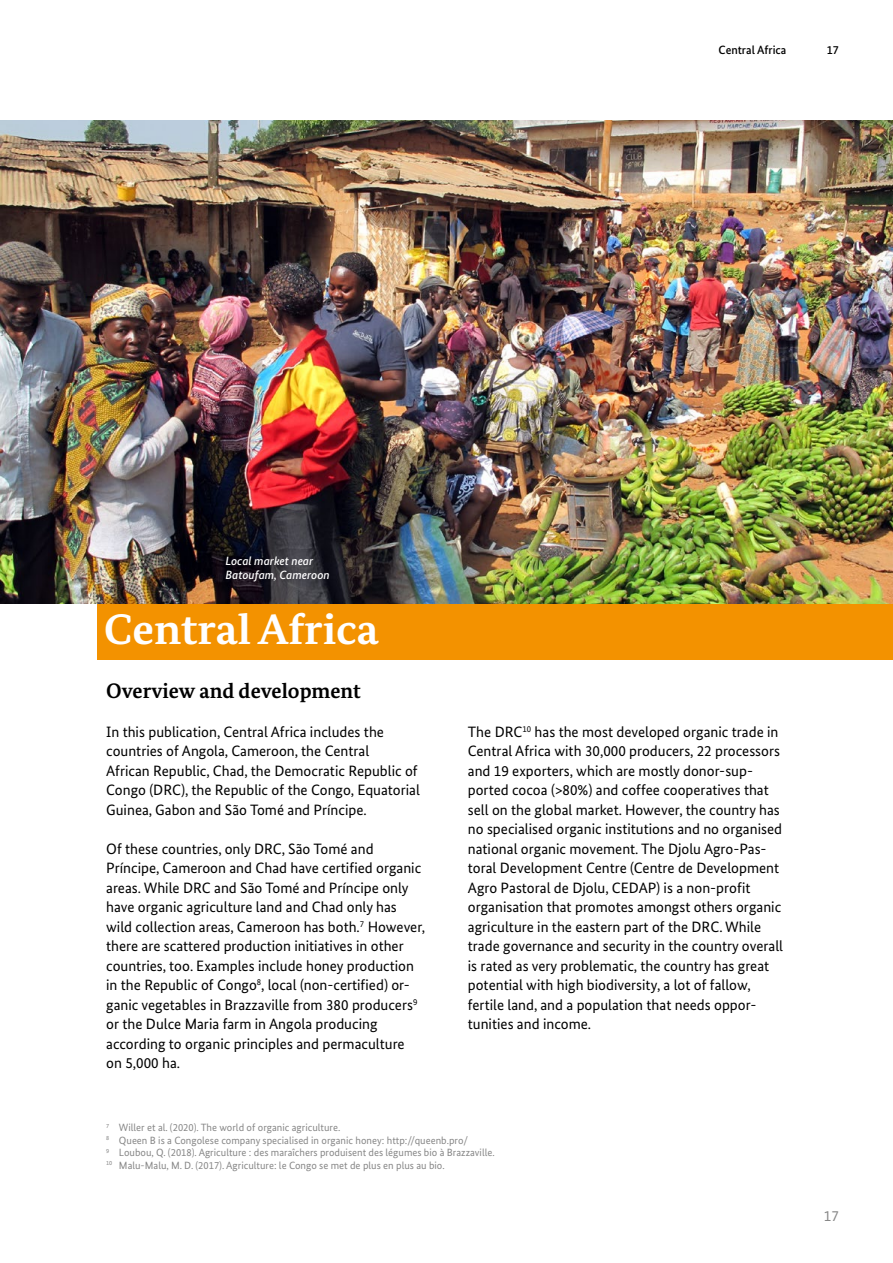
<style>
.page{position:relative;width:893px;height:1263px;background:#fff}
.page>*{position:absolute;margin:0;border:0;box-sizing:border-box;transform-origin:0 0}
.Einf__Abs{font:700 42.75px "Bundes Serif";color:#fff;scale:1.05 1}
.Fließtext{font:700 21px "Bundes Serif";color:#000}
.Fließtext-2{font:15px/19.5px "Bundes Sans";color:#000}
.t1{font:15px "Bundes Sans";color:#878787}
.Fließtext-3{font:italic 500 12px/14.4px "Bundes Sans";color:#fff}
.Einf__Abs-2{font:500 12px "Bundes Sans";color:#000}
.Fußnote{font:10.5px "Bundes Sans";color:#878787}
</style>
<div class="page">
<div style="left:98px;top:593px;width:795px;height:66px;background:#f39200"></div>
<img style="left:0;top:120px;width:893px;height:484px">
<p class="Einf__Abs-2" style="left:719px;top:43px;width:69px">Central Africa</p>
<p class="Einf__Abs-2" style="left:827px;top:43px;width:13px">17</p>
<p class="Fließtext-3" style="left:225px;top:553px;width:106px">Local market near<br>Batoufam, Cameroon</p>
<p class="Einf__Abs" style="left:104px;top:603px;width:263px">Central Africa</p>
<p class="Fließtext" style="left:106px;top:677px;width:256px">Overview and development</p>
<p class="Fließtext-2" style="left:106px;top:721px;width:315px">In this publication, Central Africa includes the countries of Angola, Cameroon, the Central<br>African Republic, Chad, the Democratic Republic of Congo (DRC), the Republic of the Congo, Equatorial Guinea, Gabon and São Tomé and Príncipe.</p>
<p class="Fließtext-2" style="left:106px;top:838px;width:321px">Of these countries, only DRC, São Tomé and Príncipe, Cameroon and Chad have certified organic areas. While DRC and São Tomé and Príncipe only have organic agriculture land and Chad only has wild collection areas, Cameroon has both.<sup>7</sup> However, there are scattered production initiatives in other countries, too. Examples include honey production in the Republic of Congo<sup>8</sup>, local (non-certified) or&shy;ganic vegetables in Brazzaville from 380 producers<sup>9 </sup>or the Dulce Maria farm in Angola producing according to organic principles and permaculture<br>on 5,000 ha.</p>
<p class="Fließtext-2" style="left:468px;top:721px;width:317px">The DRC<sup>10</sup> has the most developed organic trade in Central Africa with 30,000 producers, 22 processors and 19 exporters, which are mostly donor-sup&shy;ported cocoa (&gt;80%) and coffee cooperatives that sell on the global market. However, the country has no specialised organic institutions and no organised national organic movement. The Djolu Agro-Pas&shy;toral Development Centre (Centre de Development Agro Pastoral de Djolu, CEDAP) is a non-profit organisation that promotes amongst others organic agriculture in the eastern part of the DRC. While trade governance and security in the country overall is rated as very problematic, the country has great potential with high biodiversity, a lot of fallow, fertile land, and a population that needs oppor&shy;tunities and income.</p>
<p class="Fußnote" style="left:106px;top:1121px;width:236px"><sup>7</sup> Willer et al. (2020). The world of organic agriculture.</p>
<p class="Fußnote" style="left:106px;top:1134px;width:363px"><sup>8</sup> Queen B is a Congolese company specialised in organic honey: http://queenb.pro/</p>
<p class="Fußnote" style="left:106px;top:1146px;width:390px"><sup>9</sup> Loubou, Q. (2018). Agriculture : des maraîchers produisent des légumes bio à Brazzaville.</p>
<p class="Fußnote" style="left:106px;top:1159px;width:340px"><sup>10</sup> Malu-Malu, M. D. (2017). Agriculture: le Congo se met de plus en plus au bio.</p>
<p class="t1" style="left:824px;top:1206px;width:16px">17</p>
</div>
